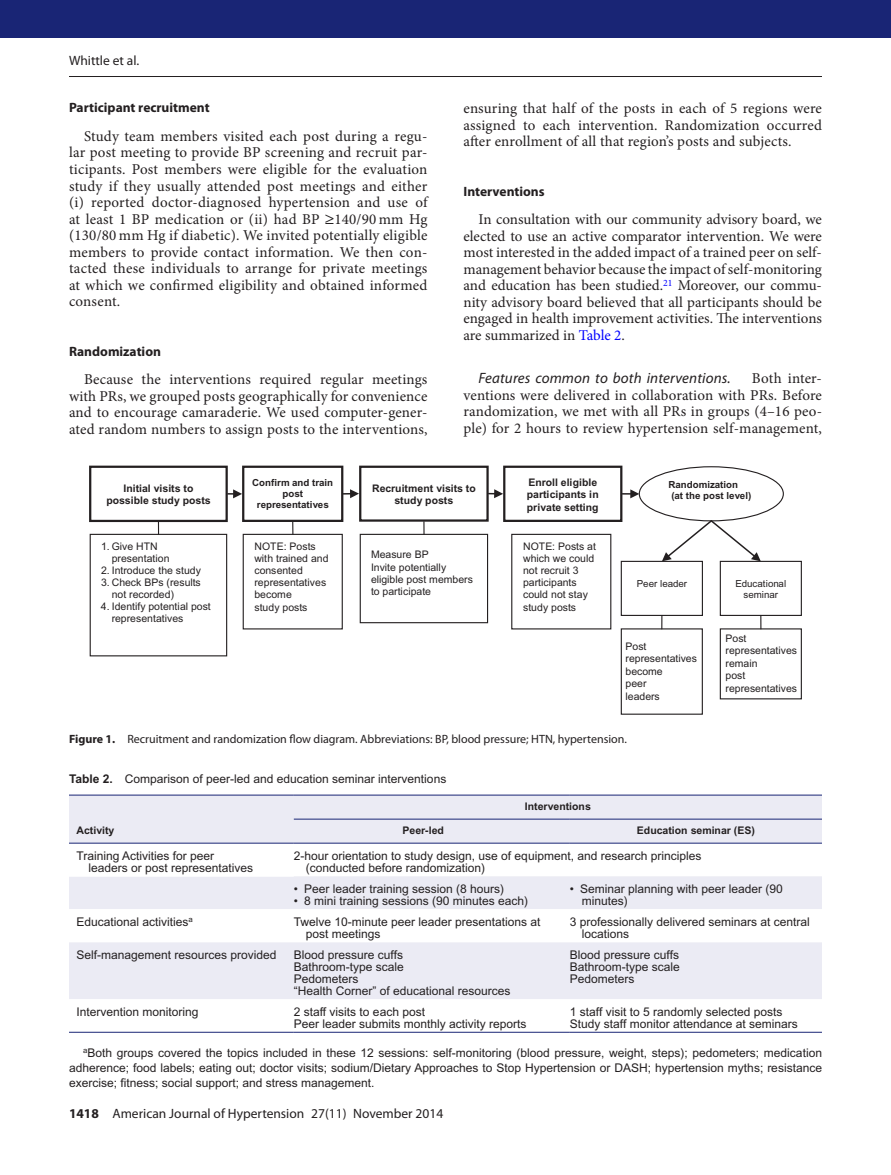
<style>
.page{position:relative;width:891px;height:1175px;background:#fff}
.page>*{position:absolute;margin:0;border:0;box-sizing:border-box;transform-origin:0 0}
.t1{font:15px/16.5px "Minion Pro";letter-spacing:.005em;color:#231f20;text-align:justify}
.t2{font:italic 15px "Myriad Pro";letter-spacing:.01em;color:#231f20}
.t3{font:13.5px "Myriad Pro";color:#231f20}
.t4{font:700 13.5px "Myriad Pro";color:#231f20}
.t5{font:12px/12px "Arial MT Std";color:#231f20}
.t6{font:12px "Myriad Pro";color:#231f20}
.t7{font:10.5px/12px "Arial";color:#231f20}
.t8{font:700 10.5px/12px "Arial";color:#231f20;text-align:center}
.t9{font:700 10.5px "Arial MT Std";color:#231f20}
.t10{font:700 9.75px/11.2px "Arial";color:#231f20;text-align:center}
.t11{font:9.75px/11.1px "Arial";color:#231f20;text-align:center}
.s1{font-family:"Gandhari Unicode"}
.s2{color:#00f}
.s3{font-weight:700}
</style>
<div class="page">
<hr style="left:69px;top:76px;width:753px;height:1px;background:#231f20">
<div style="left:0;top:0;width:891px;height:38px;background:#192575"></div>
<div style="left:242px;top:465px;width:101px;height:57px;border:2px solid #231f20"></div>
<div style="left:359px;top:465px;width:130px;height:56px;border:2px solid #231f20"></div>
<div style="left:360px;top:534px;width:128px;height:89px;border:1px solid #231f20"></div>
<div style="left:720px;top:561px;width:82px;height:55px;border:1px solid #231f20"></div>
<div style="left:621px;top:561px;width:82px;height:55px;border:1px solid #231f20"></div>
<div style="left:90px;top:534px;width:137px;height:122px;border:1px solid #231f20"></div>
<div style="left:89px;top:465px;width:139px;height:57px;border:2px solid #231f20"></div>
<svg style="left:158px;top:522px;width:1px;height:12px"></svg>
<svg style="left:228px;top:489px;width:14px;height:9px"></svg>
<svg style="left:343px;top:489px;width:16px;height:9px"></svg>
<svg style="left:423px;top:521px;width:2px;height:13px"></svg>
<div style="left:503px;top:465px;width:119px;height:57px;border:2px solid #231f20"></div>
<svg style="left:489px;top:489px;width:14px;height:9px"></svg>
<svg style="left:622px;top:489px;width:17px;height:9px"></svg>
<svg style="left:662px;top:518px;width:99px;height:43px"></svg>
<svg style="left:620px;top:615px;width:182px;height:99px"></svg>
<div style="left:243px;top:534px;width:100px;height:95px;border:1px solid #231f20"></div>
<svg style="left:292px;top:522px;width:1px;height:12px"></svg>
<div style="left:511px;top:534px;width:100px;height:95px;border:1px solid #231f20"></div>
<div style="left:69px;top:795px;width:753px;height:47px;background:#ebebf4"></div>
<svg style="left:69px;top:843px;width:753px;height:156px;fill:#ebebf4"></svg>
<hr style="left:69px;top:875px;width:225px;height:1px;background:#fff">
<hr style="left:69px;top:1031px;width:225px;height:1px;background:#192575">
<hr style="left:294px;top:1031px;width:276px;height:1px;background:#192575">
<hr style="left:294px;top:794px;width:276px;height:1px;background:#192575">
<hr style="left:570px;top:794px;width:252px;height:1px;background:#192575">
<hr style="left:294px;top:818px;width:276px;height:1px;background:#192575">
<hr style="left:294px;top:842px;width:276px;height:1px;background:#192575">
<hr style="left:570px;top:1031px;width:252px;height:1px;background:#192575">
<hr style="left:570px;top:818px;width:252px;height:1px;background:#192575">
<hr style="left:570px;top:842px;width:252px;height:1px;background:#192575">
<hr style="left:69px;top:794px;width:225px;height:1px;background:#192575">
<hr style="left:69px;top:842px;width:225px;height:1px;background:#192575">
<p class="t3" style="left:69px;top:52px;width:72px">Whittle et al.</p>
<p class="t4" style="left:69px;top:99px;width:142px">Participant recruitment</p>
<p class="t1" style="left:69px;top:128px;width:360px;text-indent:15px">Study team members visited each post during a regu&shy;lar post meeting to provide BP screening and recruit par&shy;ticipants. Post members were eligible for the evaluation study if they usually attended post meetings and either (i) reported doctor-diagnosed hypertension and use of at least 1 BP medication or (ii) had BP <span class="s1">≥</span>140/90 mm Hg (130/80 mm Hg if diabetic). We invited potentially eligible members to provide contact information. We then con&shy;tacted these individuals to arrange for private meetings at which we confirmed eligibility and obtained informed consent.</p>
<p class="t4" style="left:69px;top:342px;width:94px">Randomization</p>
<p class="t1" style="left:69px;top:371px;width:360px;text-indent:15px">Because the interventions required regular meetings with PRs, we grouped posts geographically for convenience and to encourage camaraderie. We used computer-gener&shy;ated random numbers to assign posts to the interventions,</p>
<p class="t1" style="left:463px;top:100px;width:360px">ensuring that half of the posts in each of 5 regions were assigned to each intervention. Randomization occurred after enrollment of all that region’s posts and subjects.</p>
<p class="t4" style="left:463px;top:182px;width:83px">Interventions</p>
<p class="t1" style="left:463px;top:211px;width:360px;text-indent:15px">In consultation with our community advisory board, we elected to use an active comparator intervention. We were most interested in the added impact of a trained peer on self&shy;management behavior because the impact of self-monitoring and education has been studied.<sup>21</sup> Moreover, our commu&shy;nity advisory board believed that all participants should be engaged in health improvement activities. The interventions are summarized in <span class="s2">Table 2</span>.</p>
<p class="t2" style="left:478px;top:369px;width:254px">Features common to both interventions.</p>
<p class="t1" style="left:463px;top:370px;width:360px;text-indent:288px">Both inter&shy;ventions were delivered in collaboration with PRs. Before randomization, we met with all PRs in groups (4–16 peo&shy;ple) for 2 hours to review hypertension self-management,</p>
<p class="t10" style="left:252px;top:476px;width:83px">Confirm and train post representatives</p>
<p class="t8" style="left:372px;top:482px;width:105px">Recruitment visits to study posts</p>
<p class="t8" style="left:106px;top:482px;width:106px">Initial visits to possible study posts</p>
<p class="t8" style="left:527px;top:476px;width:73px;text-align:left">Enroll eligible participants in private setting</p>
<p class="t7" style="left:112px;top:540px;width:59px;text-indent:-11px">1. Give HTN presentation</p>
<p class="t7" style="left:101px;top:564px;width:102px">2. Introduce the study</p>
<p class="t7" style="left:112px;top:576px;width:91px;text-indent:-11px">3. Check BPs (results not recorded)</p>
<p class="t7" style="left:112px;top:600px;width:101px;text-indent:-11px">4. Identify potential post representatives</p>
<p class="t7" style="left:255px;top:540px;width:76px">NOTE: Posts with trained and consented representatives become<br>study posts</p>
<p class="t7" style="left:523px;top:540px;width:74px">NOTE: Posts at which we could not recruit 3 participants could not stay study posts</p>
<p class="t7" style="left:371px;top:549px;width:103px">Measure BP<br>Invite potentially eligible post members to participate</p>
<p class="t10" style="left:668px;top:479px;width:84px;text-align:left">Randomization (at the post level)</p>
<p class="t11" style="left:637px;top:578px;width:52px">Peer leader</p>
<p class="t11" style="left:735px;top:578px;width:52px">Educational seminar</p>
<p class="t7" style="left:626px;top:640px;width:73px;line-height:12.6px">Post representatives become<br>peer<br>leaders</p>
<p class="t6" style="left:69px;top:731px;width:559px"><span class="s3">Figure 1.</span> Recruitment and randomization flow diagram. Abbreviations: BP, blood pressure; HTN, hypertension.</p>
<p class="t5" style="left:69px;top:772px;width:379px"><span class="s3">Table 2.</span> Comparison of peer-led and education seminar interventions</p>
<p class="t9" style="left:525px;top:800px;width:67px">Interventions</p>
<p class="t7" style="left:726px;top:632px;width:73px;line-height:12.6px">Post representatives remain<br>post representatives</p>
<p class="t9" style="left:76px;top:824px;width:39px">Activity</p>
<p class="t9" style="left:402px;top:824px;width:43px">Peer-led</p>
<p class="t9" style="left:637px;top:824px;width:119px">Education seminar (ES)</p>
<p class="t5" style="left:88px;top:849px;width:166px;text-indent:-12px">Training Activities for peer leaders or post representatives</p>
<p class="t5" style="left:306px;top:849px;width:397px;text-indent:-12px">2-hour orientation to study design, use of equipment, and research principles (conducted before randomization)</p>
<p class="t5" style="left:294px;top:882px;width:212px">• Peer leader training session (8 hours)</p>
<p class="t5" style="left:294px;top:894px;width:236px">• 8 mini training sessions (90 minutes each)</p>
<p class="t5" style="left:582px;top:882px;width:202px;text-indent:-12px">• Seminar planning with peer leader (90 minutes)</p>
<p class="t5" style="left:76px;top:915px;width:118px">Educational activities<sup>a</sup></p>
<p class="t5" style="left:306px;top:915px;width:236px;text-indent:-12px">Twelve 10-minute peer leader presentations at post meetings</p>
<p class="t5" style="left:582px;top:915px;width:230px;text-indent:-12px">3 professionally delivered seminars at central locations</p>
<p class="t5" style="left:76px;top:948px;width:202px">Self-management resources provided</p>
<p class="t5" style="left:294px;top:948px;width:218px">Blood pressure cuffs<br>Bathroom-type scale<br>Pedometers<br>“Health Corner” of educational resources</p>
<p class="t5" style="left:570px;top:948px;width:112px;text-align:justify">Blood pressure cuffs Bathroom-type scale Pedometers</p>
<p class="t5" style="left:76px;top:1005px;width:124px">Intervention monitoring</p>
<p class="t5" style="left:294px;top:1005px;width:234px">2 staff visits to each post<br>Peer leader submits monthly activity reports</p>
<p class="t5" style="left:570px;top:1005px;width:229px">1 staff visit to 5 randomly selected posts<br>Study staff monitor attendance at seminars</p>
<p class="t5" style="left:69px;top:1044px;width:754px;line-height:15px;text-align:justify;text-indent:14px"><sup>a</sup>Both groups covered the topics included in these 12 sessions: self-monitoring (blood pressure, weight, steps); pedometers; medication adherence; food labels; eating out; doctor visits; sodium/Dietary Approaches to Stop Hypertension or DASH; hypertension myths; resistance exercise; fitness; social support; and stress management.</p>
<p class="t3" style="left:69px;top:1105px;width:376px"><span class="s3">1418</span> American Journal of Hypertension 27(11) November 2014</p>
</div>
